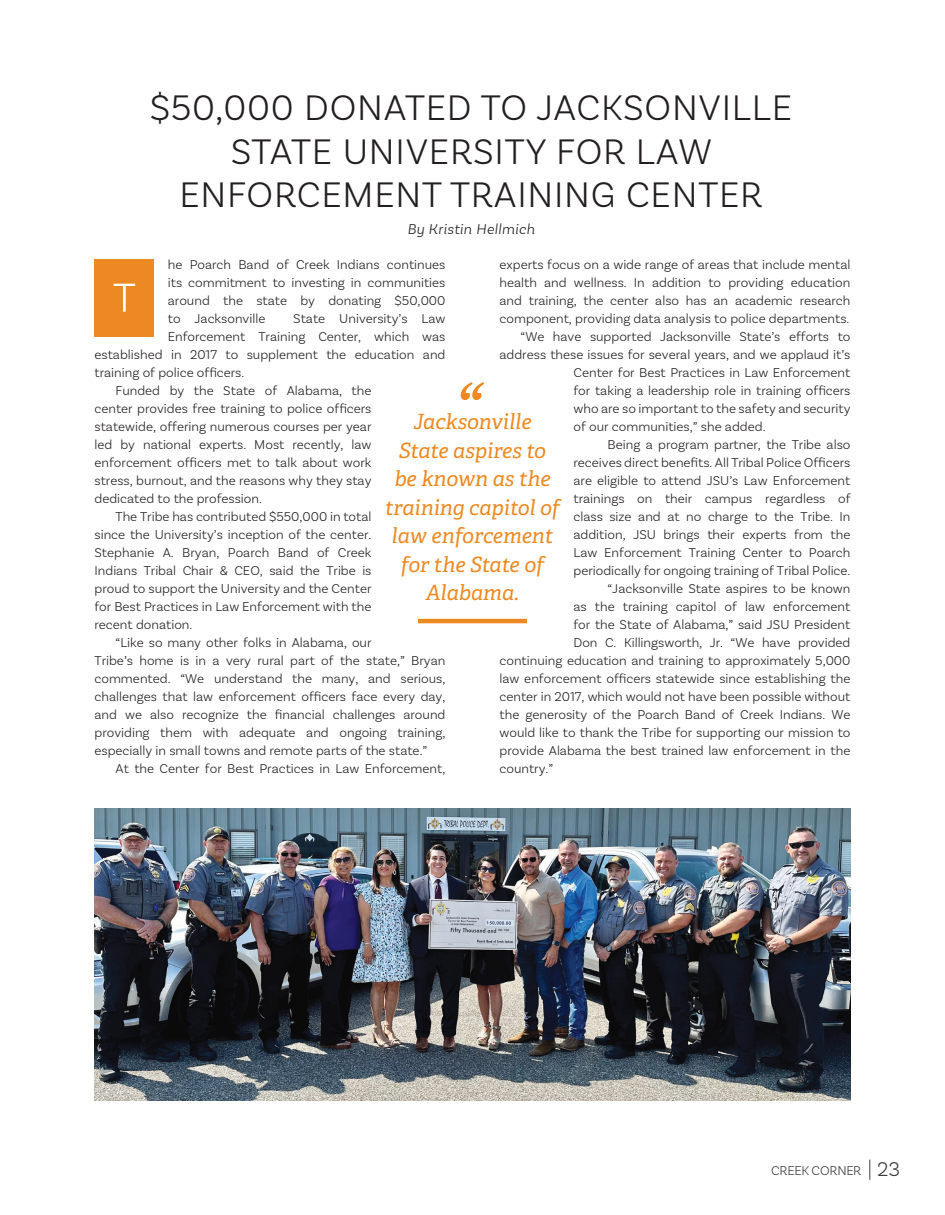
<style>
.page{position:relative;width:945px;height:1215px;background:#fff}
.page>*{position:absolute;margin:0;border:0;box-sizing:border-box;transform-origin:0 0}
.t1{font:300 37.5px/43.5px "Basic Sans";letter-spacing:.02em;color:#231f20;text-align:center}
.t2{font:italic 21px/28.5px "Adelle";color:#ec8922;text-align:center}
.t3{font:italic 300 15px "Basic Sans";letter-spacing:.03em;color:#231f20}
.t4{font:300 13.5px/18px "Basic Sans";color:#231f20;text-align:justify}
.t5{font:300 13.5px "Basic Sans";letter-spacing:-.015em;color:#3e3e3f}
.s1{font-size:21px}
</style>
<div class="page">
<img style="left:94px;top:809px;width:756px;height:291px">
<div style="left:94px;top:259px;width:60px;height:77px;background:#ec8922"></div>
<hr style="left:418px;top:619px;width:109px;height:4px;background:#ec8922">
<svg style="left:461px;top:382px;width:23px;height:18px"></svg>
<svg style="left:114px;top:284px;width:21px;height:28px"></svg>
<svg style="left:869px;top:1160px;width:1px;height:20px"></svg>
<h1 class="t1" style="left:150px;top:86px;width:644px">$50,000 DONATED TO JACKSONVILLE<br>STATE UNIVERSITY FOR LAW<br>ENFORCEMENT TRAINING CENTER</h1>
<p class="t3" style="left:407px;top:220px;width:129px">By Kristin Hellmich</p>
<p class="t4" style="left:168px;top:256px;width:279px">he Poarch Band of Creek Indians continues its commitment to investing in communities around the state by donating $50,000 to Jacksonville</p>
<p class="t4" style="left:500px;top:256px;width:352px">experts focus on a wide range of areas that include mental</p>
<p class="t4" style="left:500px;top:274px;width:352px">health and wellness. In addition to providing education</p>
<p class="t4" style="left:500px;top:292px;width:352px">and training, the center also has an academic research</p>
<p class="t4" style="left:500px;top:310px;width:351px">component, providing data analysis to police departments.</p>
<p class="t4" style="left:521px;top:328px;width:332px">“We have supported Jacksonville State’s efforts to</p>
<p class="t4" style="left:500px;top:346px;width:353px">address these issues for several years, and we applaud it’s</p>
<p class="t4" style="left:573px;top:364px;width:279px">Center for Best Practices in Law Enforcement</p>
<p class="t4" style="left:573px;top:382px;width:279px">for taking a leadership role in training officers</p>
<p class="t4" style="left:573px;top:400px;width:278px">who are so important to the safety and security</p>
<p class="t4" style="left:573px;top:418px;width:194px">of our communities,” she added.</p>
<p class="t4" style="left:608px;top:436px;width:245px">Being a program partner, the Tribe also</p>
<p class="t4" style="left:573px;top:454px;width:279px">receives direct benefits. All Tribal Police Officers</p>
<p class="t4" style="left:573px;top:472px;width:279px">are eligible to attend JSU’s Law Enforcement</p>
<p class="t4" style="left:573px;top:490px;width:279px">trainings on their campus regardless of</p>
<p class="t4" style="left:573px;top:508px;width:279px">class size and at no charge to the Tribe. In</p>
<p class="t4" style="left:573px;top:526px;width:278px">addition, JSU brings their experts from the</p>
<p class="t4" style="left:573px;top:544px;width:279px">Law Enforcement Training Center to Poarch</p>
<p class="t4" style="left:573px;top:561px;width:279px">periodically for ongoing training of Tribal Police.</p>
<p class="t4" style="left:608px;top:579px;width:244px">“Jacksonville State aspires to be known</p>
<p class="t4" style="left:573px;top:597px;width:279px">as the training capitol of law enforcement</p>
<p class="t4" style="left:573px;top:615px;width:278px">for the State of Alabama,” said JSU President</p>
<p class="t4" style="left:573px;top:633px;width:279px">Don C. Killingsworth, Jr. “We have provided</p>
<p class="t4" style="left:500px;top:651px;width:353px">continuing education and training to approximately 5,000</p>
<p class="t4" style="left:500px;top:669px;width:352px">law enforcement officers statewide since establishing the</p>
<p class="t4" style="left:500px;top:687px;width:352px">center in 2017, which would not have been possible without</p>
<p class="t4" style="left:500px;top:705px;width:352px">the generosity of the Poarch Band of Creek Indians. We</p>
<p class="t4" style="left:500px;top:723px;width:353px">would like to thank the Tribe for supporting our mission to</p>
<p class="t4" style="left:500px;top:741px;width:352px">provide Alabama the best trained law enforcement in the</p>
<p class="t4" style="left:500px;top:759px;width:55px">country.”</p>
<p class="t4" style="left:293px;top:310px;width:154px">State University’s Law</p>
<p class="t4" style="left:168px;top:328px;width:279px">Enforcement Training Center, which was</p>
<p class="t4" style="left:94px;top:346px;width:352px">established in 2017 to supplement the education and</p>
<p class="t4" style="left:94px;top:364px;width:151px">training of police officers.</p>
<p class="t4" style="left:116px;top:382px;width:258px">Funded by the State of Alabama, the</p>
<p class="t4" style="left:94px;top:400px;width:279px">center provides free training to police officers</p>
<p class="t4" style="left:94px;top:418px;width:279px">statewide, offering numerous courses per year</p>
<p class="t4" style="left:94px;top:436px;width:279px">led by national experts. Most recently, law</p>
<p class="t4" style="left:94px;top:454px;width:279px">enforcement officers met to talk about work</p>
<p class="t4" style="left:94px;top:472px;width:279px">stress, burnout, and the reasons why they stay</p>
<p class="t4" style="left:94px;top:490px;width:169px">dedicated to the profession.</p>
<p class="t4" style="left:116px;top:508px;width:258px">The Tribe has contributed $550,000 in total</p>
<p class="t4" style="left:94px;top:526px;width:279px">since the University’s inception of the center.</p>
<p class="t4" style="left:94px;top:544px;width:279px">Stephanie A. Bryan, Poarch Band of Creek</p>
<p class="t4" style="left:94px;top:561px;width:279px">Indians Tribal Chair &amp; CEO, said the Tribe is</p>
<p class="t4" style="left:94px;top:579px;width:279px">proud to support the University and the Center</p>
<p class="t4" style="left:94px;top:597px;width:279px">for Best Practices in Law Enforcement with the</p>
<p class="t4" style="left:94px;top:615px;width:99px">recent donation.</p>
<p class="t4" style="left:116px;top:633px;width:258px">“Like so many other folks in Alabama, our</p>
<p class="t4" style="left:94px;top:651px;width:352px">Tribe’s home is in a very rural part of the state,” Bryan</p>
<p class="t4" style="left:94px;top:669px;width:353px">commented. “We understand the many, and serious,</p>
<p class="t4" style="left:94px;top:687px;width:352px">challenges that law enforcement officers face every day,</p>
<p class="t4" style="left:94px;top:705px;width:353px">and we also recognize the financial challenges around</p>
<p class="t4" style="left:94px;top:723px;width:352px">providing them with adequate and ongoing training,</p>
<p class="t4" style="left:94px;top:741px;width:334px">especially in small towns and remote parts of the state.”</p>
<p class="t4" style="left:116px;top:759px;width:332px">At the Center for Best Practices in Law Enforcement,</p>
<h2 class="t2" style="left:385px;top:408px;width:176px">Jacksonville<br>State aspires to<br>be known as the training capitol of law enforcement for the State of<br>Alabama.</h2>
<p class="t5" style="left:771px;top:1162px;width:130px">CREEK CORNER <span class="s1">23</span></p>
</div>
